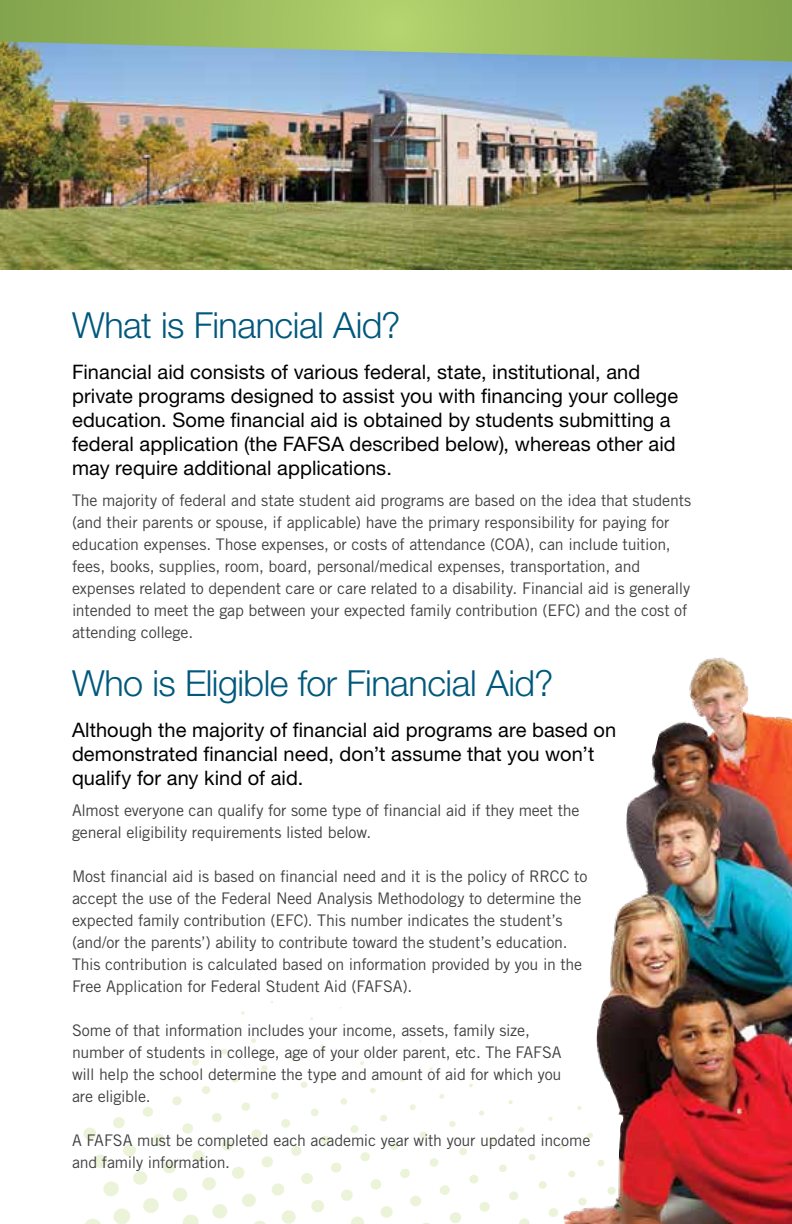
<style>
.page{position:relative;width:792px;height:1224px;background:#fff}
.page>*{position:absolute;margin:0;border:0;box-sizing:border-box;transform-origin:0 0}
.t1{font:300 36px "Helvetica Neue LT Std";letter-spacing:-.015em;color:#00587c}
.t2{font:20px/24px "Helvetica Neue LT Std";letter-spacing:.005em;color:#000}
.t3{font:16px/22px "Trade Gothic LT Std";letter-spacing:-.01em;color:#414042}
</style>
<div class="page">
<div style="left:558px;top:1143px;width:6px;height:7px;background:#ebf4d9;border-radius:2px"></div>
<svg style="left:548px;top:1117px;width:5px;height:4px"></svg>
<svg style="left:549px;top:1208px;width:9px;height:9px"></svg>
<svg style="left:539px;top:1181px;width:8px;height:8px"></svg>
<svg style="left:528px;top:1154px;width:8px;height:7px"></svg>
<svg style="left:518px;top:1127px;width:6px;height:6px"></svg>
<svg style="left:508px;top:1100px;width:5px;height:4px"></svg>
<svg style="left:519px;top:1218px;width:11px;height:6px"></svg>
<svg style="left:509px;top:1191px;width:9px;height:9px"></svg>
<svg style="left:499px;top:1164px;width:8px;height:8px"></svg>
<svg style="left:489px;top:1137px;width:7px;height:7px"></svg>
<svg style="left:479px;top:1110px;width:5px;height:6px"></svg>
<svg style="left:469px;top:1083px;width:4px;height:5px"></svg>
<svg style="left:479px;top:1202px;width:11px;height:10px"></svg>
<svg style="left:469px;top:1175px;width:10px;height:9px"></svg>
<svg style="left:459px;top:1148px;width:8px;height:7px"></svg>
<svg style="left:449px;top:1121px;width:7px;height:6px"></svg>
<svg style="left:439px;top:1094px;width:5px;height:5px"></svg>
<svg style="left:429px;top:1067px;width:4px;height:4px"></svg>
<svg style="left:450px;top:1212px;width:11px;height:11px"></svg>
<svg style="left:440px;top:1185px;width:10px;height:10px"></svg>
<svg style="left:430px;top:1158px;width:9px;height:9px"></svg>
<svg style="left:420px;top:1131px;width:7px;height:8px"></svg>
<svg style="left:409px;top:1104px;width:7px;height:7px"></svg>
<svg style="left:399px;top:1077px;width:6px;height:5px"></svg>
<svg style="left:410px;top:1195px;width:11px;height:12px"></svg>
<svg style="left:400px;top:1169px;width:10px;height:9px"></svg>
<svg style="left:390px;top:1142px;width:9px;height:8px"></svg>
<svg style="left:380px;top:1115px;width:7px;height:7px"></svg>
<svg style="left:370px;top:1088px;width:6px;height:6px"></svg>
<svg style="left:360px;top:1061px;width:4px;height:4px"></svg>
<svg style="left:380px;top:1206px;width:13px;height:12px"></svg>
<svg style="left:370px;top:1179px;width:11px;height:11px"></svg>
<svg style="left:360px;top:1152px;width:10px;height:9px"></svg>
<svg style="left:350px;top:1125px;width:9px;height:8px"></svg>
<svg style="left:340px;top:1098px;width:7px;height:7px"></svg>
<svg style="left:330px;top:1071px;width:6px;height:6px"></svg>
<svg style="left:320px;top:1044px;width:5px;height:5px"></svg>
<svg style="left:351px;top:1216px;width:13px;height:8px"></svg>
<svg style="left:341px;top:1189px;width:12px;height:12px"></svg>
<svg style="left:331px;top:1162px;width:11px;height:11px"></svg>
<svg style="left:321px;top:1135px;width:9px;height:10px"></svg>
<svg style="left:311px;top:1108px;width:8px;height:8px"></svg>
<svg style="left:301px;top:1081px;width:7px;height:7px"></svg>
<svg style="left:290px;top:1054px;width:6px;height:6px"></svg>
<svg style="left:280px;top:1028px;width:5px;height:4px"></svg>
<svg style="left:311px;top:1200px;width:13px;height:12px"></svg>
<svg style="left:301px;top:1173px;width:12px;height:11px"></svg>
<svg style="left:291px;top:1146px;width:11px;height:10px"></svg>
<svg style="left:281px;top:1119px;width:9px;height:9px"></svg>
<svg style="left:271px;top:1092px;width:8px;height:8px"></svg>
<svg style="left:261px;top:1065px;width:7px;height:6px"></svg>
<svg style="left:251px;top:1038px;width:5px;height:5px"></svg>
<svg style="left:241px;top:1011px;width:4px;height:4px"></svg>
<svg style="left:281px;top:1210px;width:15px;height:14px"></svg>
<svg style="left:271px;top:1183px;width:13px;height:13px"></svg>
<svg style="left:261px;top:1156px;width:12px;height:12px"></svg>
<svg style="left:251px;top:1129px;width:11px;height:10px"></svg>
<svg style="left:241px;top:1102px;width:9px;height:9px"></svg>
<svg style="left:231px;top:1075px;width:8px;height:8px"></svg>
<svg style="left:221px;top:1048px;width:7px;height:7px"></svg>
<svg style="left:254px;top:1221px;width:12px;height:3px"></svg>
<svg style="left:242px;top:1194px;width:14px;height:13px"></svg>
<svg style="left:232px;top:1167px;width:13px;height:12px"></svg>
<svg style="left:222px;top:1140px;width:11px;height:11px"></svg>
<svg style="left:212px;top:1113px;width:10px;height:9px"></svg>
<svg style="left:202px;top:1086px;width:8px;height:8px"></svg>
<svg style="left:192px;top:1059px;width:7px;height:7px"></svg>
<svg style="left:212px;top:1204px;width:15px;height:15px"></svg>
<svg style="left:202px;top:1177px;width:14px;height:13px"></svg>
<svg style="left:192px;top:1150px;width:13px;height:12px"></svg>
<svg style="left:182px;top:1123px;width:11px;height:11px"></svg>
<svg style="left:172px;top:1096px;width:10px;height:10px"></svg>
<svg style="left:183px;top:1214px;width:16px;height:10px"></svg>
<svg style="left:173px;top:1187px;width:14px;height:15px"></svg>
<svg style="left:163px;top:1161px;width:13px;height:13px"></svg>
<svg style="left:153px;top:1134px;width:12px;height:11px"></svg>
<svg style="left:142px;top:1107px;width:11px;height:10px"></svg>
<svg style="left:143px;top:1198px;width:16px;height:15px"></svg>
<svg style="left:133px;top:1171px;width:15px;height:14px"></svg>
<svg style="left:123px;top:1144px;width:13px;height:13px"></svg>
<svg style="left:113px;top:1117px;width:12px;height:11px"></svg>
<svg style="left:113px;top:1208px;width:17px;height:16px"></svg>
<svg style="left:103px;top:1181px;width:16px;height:15px"></svg>
<svg style="left:93px;top:1154px;width:15px;height:14px"></svg>
<svg style="left:83px;top:1127px;width:13px;height:13px"></svg>
<svg style="left:85px;top:1219px;width:16px;height:5px"></svg>
<img style="left:0;top:62px;width:792px;height:207px">
<img style="left:563px;top:657px;width:229px;height:567px">
<svg style="left:0;top:0;width:792px;height:62px;background:#96b770"></svg>
<h1 class="t1" style="left:72px;top:304px;width:330px">What is Financial Aid?</h1>
<p class="t2" style="left:72px;top:360px;width:608px">Financial aid consists of various federal, state, institutional, and private programs designed to assist you with financing your college education. Some financial aid is obtained by students submitting a federal application (the FAFSA described below), whereas other aid may require additional applications.</p>
<p class="t3" style="left:72px;top:489px;width:621px">The majority of federal and state student aid programs are based on the idea that students (and their parents or spouse, if applicable) have the primary responsibility for paying for education expenses. Those expenses, or costs of attendance (COA), can include tuition, fees, books, supplies, room, board, personal/medical expenses, transportation, and expenses related to dependent care or care related to a disability. Financial aid is generally intended to meet the gap between your expected family contribution (EFC) and the cost of attending college.</p>
<h1 class="t1" style="left:72px;top:662px;width:483px">Who is Eligible for Financial Aid?</h1>
<p class="t2" style="left:72px;top:718px;width:546px">Although the majority of financial aid programs are based on demonstrated financial need, don’t assume that you won’t qualify for any kind of aid.</p>
<p class="t3" style="left:72px;top:799px;width:509px">Almost everyone can qualify for some type of financial aid if they meet the general eligibility requirements listed below.</p>
<p class="t3" style="left:72px;top:865px;width:517px">Most financial aid is based on financial need and it is the policy of RRCC to accept the use of the Federal Need Analysis Methodology to determine the expected family contribution (EFC). This number indicates the student’s (and/or the parents’) ability to contribute toward the student’s education.<br>This contribution is calculated based on information provided by you in the Free Application for Federal Student Aid (FAFSA).</p>
<p class="t3" style="left:72px;top:1019px;width:491px">Some of that information includes your income, assets, family size, number of students in college, age of your older parent, etc. The FAFSA will help the school determine the type and amount of aid for which you are eligible.</p>
<p class="t3" style="left:72px;top:1129px;width:520px">A FAFSA must be completed each academic year with your updated income and family information.</p>
</div>
